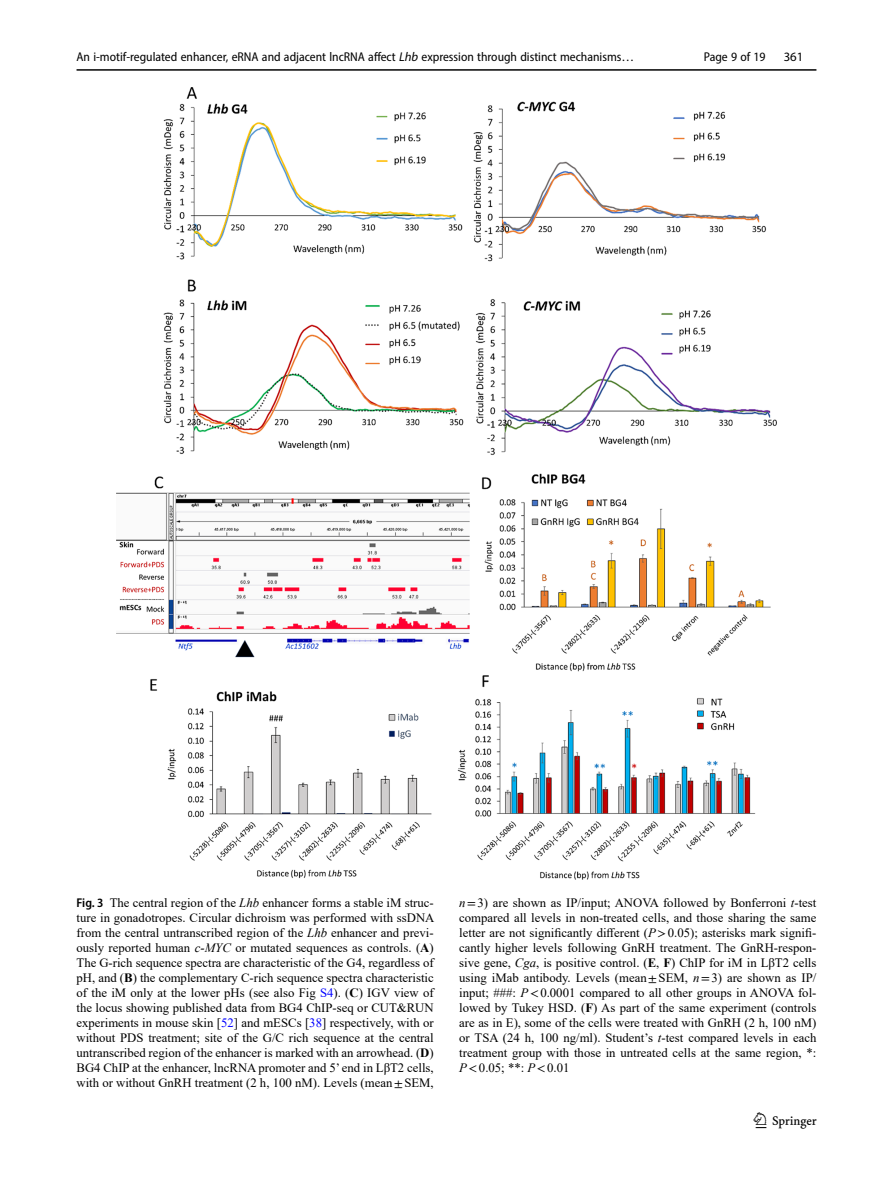
<style>
.page{position:relative;width:893px;height:1187px;background:#fff}
.page>*{position:absolute;margin:0;border:0;box-sizing:border-box;transform-origin:0 0}
.t1{font:22.5px "Springnew";color:#000}
.Figure_Caption{font:12.75px/15px "Times New Roman";color:#000;text-align:justify}
.t2{font:semi-condensed 12.75px "Myriad Pro";color:#000}
.t3{font:12.75px "Myriad Pro";color:#000}
.s1{font-style:italic;font-stretch:normal}
.s2{font-family:"Myriad Pro";font-weight:600;font-stretch:semi-condensed}
.s3{font-style:italic}
.s4{font-weight:700}
.s5{color:#00f}
.s6{font-family:"STIX"}
</style>
<div class="page">
<hr style="left:77px;top:69px;width:739px;height:2px;background:#000">
<img style="left:117px;top:87px;width:659px;height:792px">
<p class="t2" style="left:77px;top:49px;width:559px">An i-motif-regulated enhancer, eRNA and adjacent lncRNA affect <span class="s1">Lhb</span> expression through distinct mechanisms…</p>
<p class="t2" style="left:704px;top:49px;width:63px">Page 9 of 19</p>
<p class="t3" style="left:784px;top:48px;width:21px">361</p>
<p class="Figure_Caption" style="left:77px;top:894px;width:359px"><span class="s2">Fig. 3</span> The central region of the <span class="s3">Lhb</span> enhancer forms a stable iM struc&shy;ture in gonadotropes. Circular dichroism was performed with ssDNA from the central untranscribed region of the <span class="s3">Lhb</span> enhancer and previ&shy;ously reported human <span class="s3">c-MYC</span> or mutated sequences as controls. (<span class="s4">A</span>)<br>The G-rich sequence spectra are characteristic of the G4, regardless of pH, and (<span class="s4">B</span>) the complementary C-rich sequence spectra characteristic of the iM only at the lower pHs (see also Fig <span class="s5">S4</span>). (<span class="s4">C</span>) IGV view of the locus showing published data from BG4 ChIP-seq or CUT&amp;RUN experiments in mouse skin [<span class="s5">52</span>] and mESCs [<span class="s5">38</span>] respectively, with or without PDS treatment; site of the G/C rich sequence at the central untranscribed region of the enhancer is marked with an arrowhead. (<span class="s4">D</span>)<br>BG4 ChIP at the enhancer, lncRNA promoter and 5’ end in LβT2 cells, with or without GnRH treatment (2 h, 100 nM). Levels (mean<span class="s6">±</span>SEM,</p>
<p class="Figure_Caption" style="left:459px;top:894px;width:359px"><span class="s3">n</span><span class="s6">=</span>3) are shown as IP/input; ANOVA followed by Bonferroni <span class="s3">t</span>-test compared all levels in non-treated cells, and those sharing the same letter are not significantly different (<span class="s3">P</span><span class="s6">&gt;</span>0.05); asterisks mark signifi&shy;cantly higher levels following GnRH treatment. The GnRH-respon&shy;sive gene, <span class="s3">Cga</span>, is positive control. (<span class="s4">E</span>, <span class="s4">F</span>) ChIP for iM in LβT2 cells using iMab antibody. Levels (mean<span class="s6">±</span>SEM, <span class="s3">n</span><span class="s6">=</span>3) are shown as IP/ input; ###: <span class="s3">P</span><span class="s6">&lt;</span>0.0001 compared to all other groups in ANOVA fol&shy;lowed by Tukey HSD. (<span class="s4">F</span>) As part of the same experiment (controls are as in E), some of the cells were treated with GnRH (2 h, 100 nM) or TSA (24 h, 100 ng/ml). Student’s <span class="s3">t</span>-test compared levels in each treatment group with those in untreated cells at the same region, *:<br><span class="s3">P</span><span class="s6">&lt;</span>0.05; **: <span class="s3">P</span><span class="s6">&lt;</span>0.01</p>
<h1 class="t1" style="left:756px;top:1107px;width:63px">1 3</h1>
</div>
